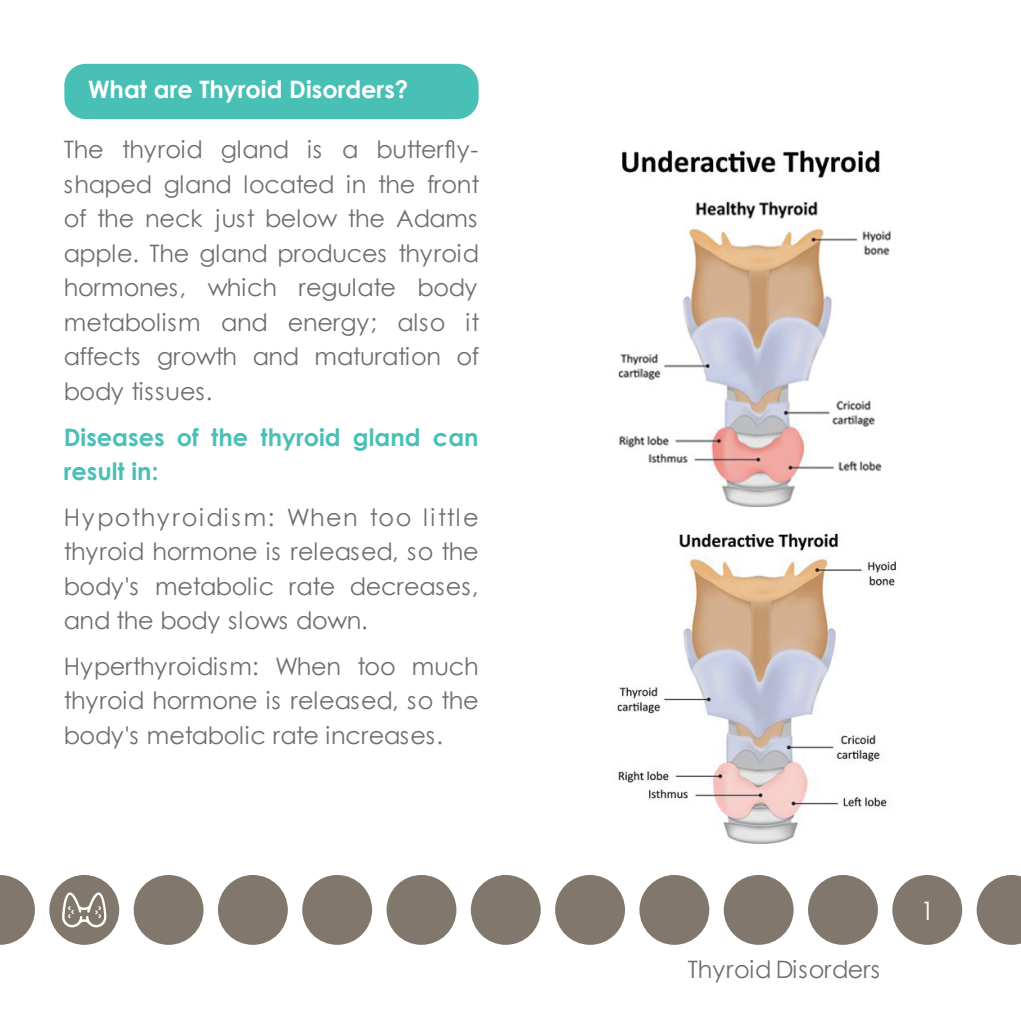
<style>
.page{position:relative;width:1021px;height:1021px;background:#fff}
.page>*{position:absolute;margin:0;border:0;box-sizing:border-box;transform-origin:0 0}
.t1{font:25.5px "Century Gothic";color:#fff}
.t2{font:24px/34.5px "Century Gothic";letter-spacing:-.01em;color:#6d6e71}
.t3{font:700 24px/34.5px "Century Gothic";color:#49c0b6}
.t4{font:700 24px "Century Gothic";color:#fff}
.t5{font:24px "Century Gothic";letter-spacing:.065em;color:#6d6e71}
</style>
<div class="page">
<svg style="left:0;top:875px;width:35px;height:69px"></svg>
<div style="left:49px;top:875px;width:70px;height:69px;background:#82776c;border-radius:50%"></div>
<div style="left:134px;top:875px;width:69px;height:69px;background:#82776c;border-radius:50%"></div>
<div style="left:218px;top:875px;width:70px;height:69px;background:#82776c;border-radius:50%"></div>
<div style="left:302px;top:875px;width:70px;height:69px;background:#82776c;border-radius:50%"></div>
<div style="left:386px;top:875px;width:70px;height:69px;background:#82776c;border-radius:50%"></div>
<div style="left:471px;top:875px;width:69px;height:69px;background:#82776c;border-radius:50%"></div>
<div style="left:555px;top:875px;width:70px;height:69px;background:#82776c;border-radius:50%"></div>
<div style="left:639px;top:875px;width:70px;height:69px;background:#82776c;border-radius:50%"></div>
<div style="left:723px;top:875px;width:70px;height:69px;background:#82776c;border-radius:50%"></div>
<div style="left:808px;top:875px;width:69px;height:69px;background:#82776c;border-radius:50%"></div>
<div style="left:892px;top:875px;width:70px;height:69px;background:#82776c;border-radius:50%"></div>
<svg style="left:976px;top:875px;width:44px;height:69px"></svg>
<div style="left:64px;top:64px;width:414px;height:55px;background:#49c0b6;border-radius:21px"></div>
<img style="left:616px;top:150px;width:280px;height:694px">
<svg style="left:62px;top:892px;width:44px;height:35px"></svg>
<p class="t4" style="left:88px;top:71px;width:322px">What are Thyroid Disorders?</p>
<p class="t2" style="left:64px;top:132px;width:42px">The</p>
<p class="t2" style="left:122px;top:132px;width:82px">thyroid</p>
<p class="t2" style="left:221px;top:132px;width:70px">gland</p>
<p class="t2" style="left:307px;top:132px;width:17px">is</p>
<p class="t2" style="left:342px;top:132px;width:18px">a</p>
<p class="t2" style="left:376px;top:132px;width:104px">butterfly-</p>
<p class="t2" style="left:64px;top:167px;width:90px">shaped</p>
<p class="t2" style="left:164px;top:167px;width:70px">gland</p>
<p class="t2" style="left:243px;top:167px;width:93px">located</p>
<p class="t2" style="left:346px;top:167px;width:22px">in</p>
<p class="t2" style="left:378px;top:167px;width:39px">the</p>
<p class="t2" style="left:427px;top:167px;width:54px">front</p>
<p class="t2" style="left:64px;top:201px;width:72px">of the</p>
<p class="t2" style="left:145px;top:201px;width:59px">neck</p>
<p class="t2" style="left:215px;top:201px;width:171px">just below the</p>
<p class="t2" style="left:396px;top:201px;width:83px">Adams</p>
<p class="t2" style="left:64px;top:235px;width:324px">apple. The gland produces</p>
<p class="t2" style="left:398px;top:235px;width:82px">thyroid</p>
<p class="t2" style="left:64px;top:270px;width:124px">hormones,</p>
<p class="t2" style="left:64px;top:304px;width:138px">metabolism</p>
<p class="t2" style="left:208px;top:270px;width:71px">which</p>
<p class="t2" style="left:221px;top:304px;width:48px">and</p>
<p class="t2" style="left:298px;top:270px;width:99px">regulate</p>
<p class="t2" style="left:417px;top:270px;width:61px">body</p>
<p class="t2" style="left:288px;top:304px;width:91px">energy;</p>
<p class="t2" style="left:397px;top:304px;width:49px">also</p>
<p class="t2" style="left:465px;top:304px;width:15px">it</p>
<p class="t2" style="left:64px;top:339px;width:150px">affects<br>body tissues.</p>
<p class="t2" style="left:157px;top:339px;width:81px">growth</p>
<p class="t2" style="left:253px;top:339px;width:48px">and</p>
<p class="t2" style="left:314px;top:339px;width:128px">maturation</p>
<p class="t2" style="left:456px;top:339px;width:24px">of</p>
<p class="t3" style="left:64px;top:418px;width:102px">Diseases result in:</p>
<p class="t3" style="left:177px;top:418px;width:24px">of</p>
<p class="t3" style="left:211px;top:418px;width:38px">the</p>
<p class="t3" style="left:260px;top:418px;width:82px">thyroid</p>
<p class="t3" style="left:353px;top:418px;width:69px">gland</p>
<p class="t3" style="left:433px;top:418px;width:47px">can</p>
<p class="t5" style="left:64px;top:500px;width:212px">Hypothyroidism:</p>
<p class="t2" style="left:64px;top:534px;width:416px">thyroid hormone is released, so the</p>
<p class="t2" style="left:350px;top:568px;width:130px">decreases,</p>
<p class="t2" style="left:423px;top:499px;width:57px">little</p>
<p class="t2" style="left:287px;top:499px;width:73px">When</p>
<p class="t2" style="left:370px;top:499px;width:43px">too</p>
<p class="t2" style="left:155px;top:568px;width:121px">metabolic</p>
<p class="t2" style="left:64px;top:568px;width:305px">body s'<br>and the body slows down.</p>
<p class="t2" style="left:289px;top:568px;width:48px">rate</p>
<p class="t2" style="left:64px;top:648px;width:416px">Hyperthyroidism:<br>thyroid hormone is released, so the body s' metabolic rate increases.</p>
<p class="t2" style="left:275px;top:648px;width:67px">When</p>
<p class="t2" style="left:412px;top:648px;width:68px">much</p>
<p class="t2" style="left:357px;top:648px;width:40px">too</p>
<p class="t2" style="left:688px;top:951px;width:194px">Thyroid Disorders</p>
<p class="t1" style="left:920px;top:892px;width:16px">1</p>
</div>
